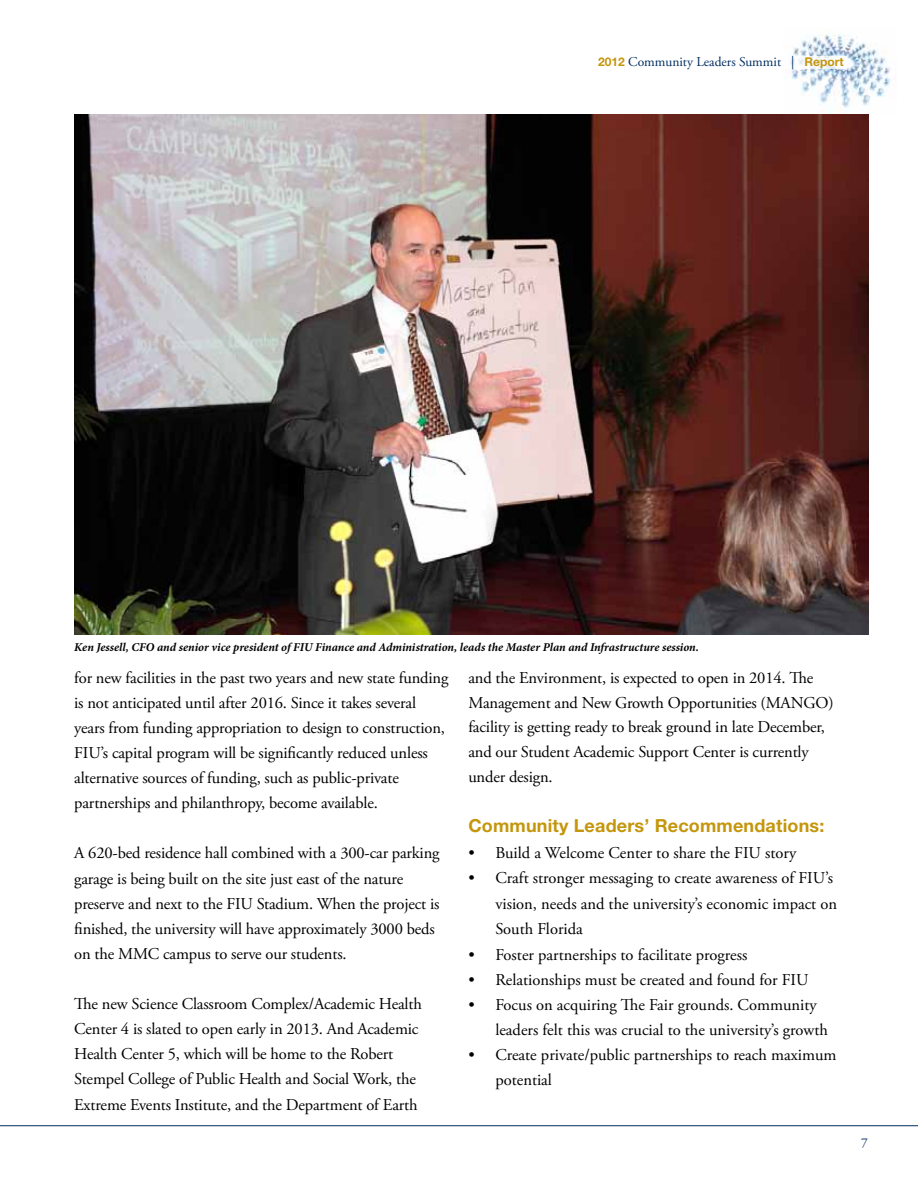
<style>
.page{position:relative;width:918px;height:1188px;background:#fff}
.page>*{position:absolute;margin:0;border:0;box-sizing:border-box;transform-origin:0 0}
.t1{font:700 18px "Helvetica Neue LT Std";letter-spacing:.01em;color:#c4960c}
.t2{font:16.5px/25px "Adobe Garamond Pro";letter-spacing:-.01em;color:#000}
.t3{font:13.5px "Adobe Garamond Pro";color:#002d62}
.t4{font:italic 700 12px "Minion Pro";letter-spacing:-.005em;color:#000}
.s1{font-family:"Helvetica Neue LT Std";font-weight:700;font-size:12px;color:#c4960c}
</style>
<div class="page">
<img style="left:788px;top:34px;width:108px;height:79px">
<div style="left:567px;top:56px;width:279px;height:13px;background:#fff"></div>
<hr style="left:0;top:1125px;width:918px;height:1px;background:#002d62">
<img style="left:74px;top:115px;width:795px;height:519px">
<p class="t3" style="left:598px;top:54px;width:247px"><span class="s1">2012</span> Community Leaders Summit | <span class="s1">Report</span></p>
<p class="t4" style="left:74px;top:638px;width:626px">Ken Jessell, CFO and senior vice president of FIU Finance and Administration, leads the Master Plan and Infrastructure session.</p>
<p class="t2" style="left:74px;top:665px;width:376px">for new facilities in the past two years and new state funding is not anticipated until after 2016. Since it takes several years from funding appropriation to design to construction, FIU’s capital program will be significantly reduced unless alternative sources of funding, such as public-private partnerships and philanthropy, become available.</p>
<p class="t2" style="left:74px;top:841px;width:367px">A 620-bed residence hall combined with a 300-car parking garage is being built on the site just east of the nature preserve and next to the FIU Stadium. When the project is finished, the university will have approximately 3000 beds on the MMC campus to serve our students.</p>
<p class="t2" style="left:74px;top:992px;width:349px">The new Science Classroom Complex/Academic Health Center 4 is slated to open early in 2013. And Academic Health Center 5, which will be home to the Robert Stempel College of Public Health and Social Work, the Extreme Events Institute, and the Department of Earth</p>
<p class="t2" style="left:468px;top:666px;width:367px">and the Environment, is expected to open in 2014. The Management and New Growth Opportunities (MANGO) facility is getting ready to break ground in late December, and our Student Academic Support Center is currently under design.</p>
<p class="t1" style="left:468px;top:815px;width:358px">Community Leaders’ Recommendations:</p>
<p class="t2" style="left:468px;top:841px;width:330px">• Build a Welcome Center to share the FIU story</p>
<p class="t2" style="left:495px;top:866px;width:343px;line-height:25.5px;text-indent:-27px">• Craft stronger messaging to create awareness of FIU’s vision, needs and the university’s economic impact on<br>South Florida</p>
<p class="t2" style="left:468px;top:943px;width:280px">• Foster partnerships to facilitate progress</p>
<p class="t2" style="left:468px;top:968px;width:342px">• Relationships must be created and found for FIU</p>
<p class="t2" style="left:495px;top:993px;width:334px;text-indent:-27px">• Focus on acquiring The Fair grounds. Community leaders felt this was crucial to the university’s growth</p>
<p class="t2" style="left:495px;top:1043px;width:343px;text-indent:-27px">• Create private/public partnerships to reach maximum potential</p>
<p class="t3" style="left:861px;top:1134px;width:8px">7</p>
</div>
